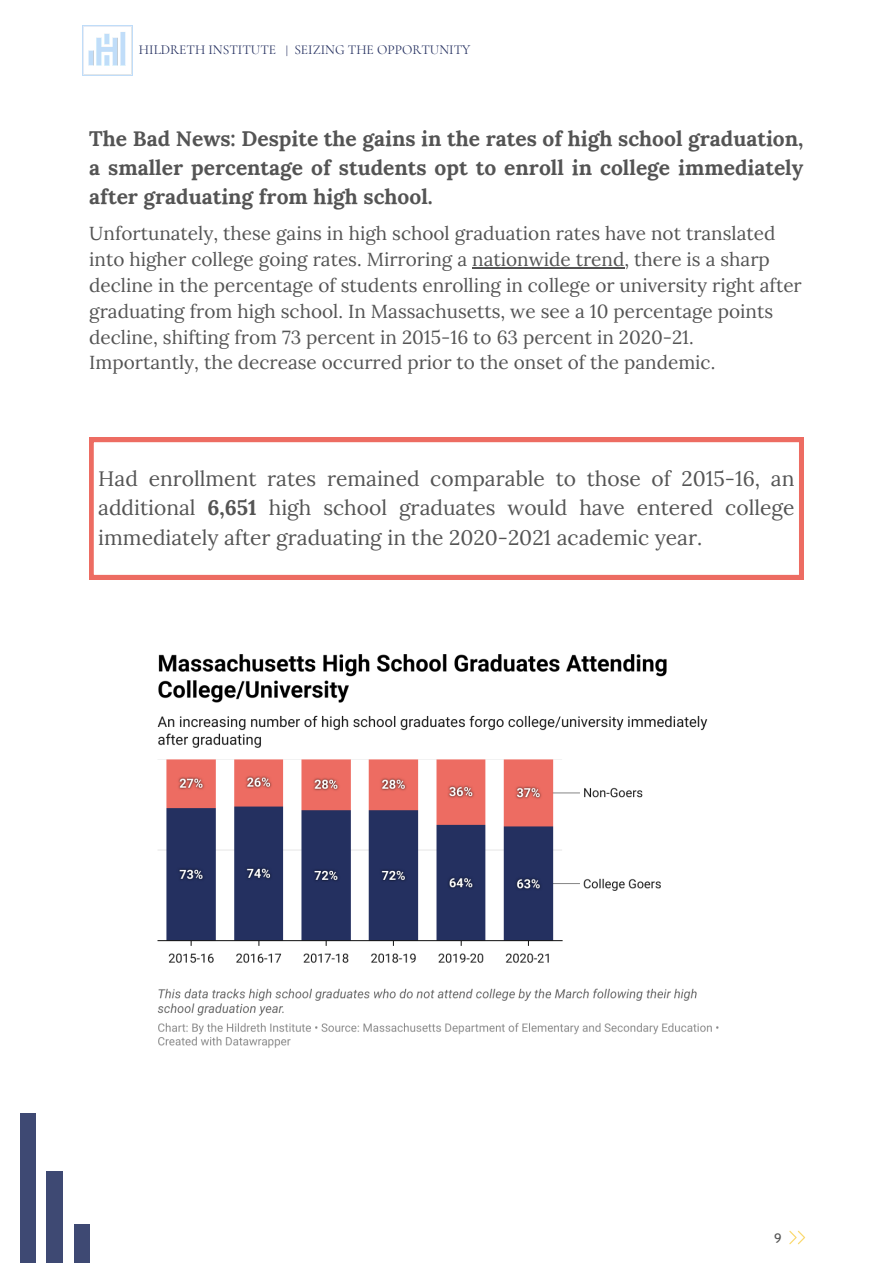
<style>
.page{position:relative;width:893px;height:1264px;background:#fff}
.page>*{position:absolute;margin:0;border:0;box-sizing:border-box;transform-origin:0 0}
.t1{font:21px/29.2px "Lora";color:#545454;text-align:justify}
.t2{font:700 21px/29.2px "Lora";color:#545454;text-align:justify}
.t3{font:18.9px/25.8px "Lora";color:#545454}
.t4{font:13.5px "Cormorant SC";color:#253060}
.t5{font:13.5px "Cabin";color:#545454}
.s1{font-weight:700}
</style>
<div class="page">
<img style="left:83px;top:26px;width:49px;height:49px">
<svg style="left:89px;top:437px;width:714px;height:142px"></svg>
<img style="left:157px;top:654px;width:562px;height:394px">
<hr style="left:472px;top:267px;width:152px;height:1px;background:#545454">
<svg style="left:789px;top:1230px;width:16px;height:14px"></svg>
<div style="left:21px;top:1113px;width:15px;height:149px;background:#3e4973"></div>
<div style="left:46px;top:1171px;width:17px;height:91px;background:#3e4973"></div>
<div style="left:74px;top:1224px;width:15px;height:38px;background:#3e4973"></div>
<p class="t4" style="left:139px;top:41px;width:333px">HILDRETH INSTITUTE | SEIZING THE OPPORTUNITY</p>
<p class="t2" style="left:89px;top:123px;width:715px">The Bad News: Despite the gains in the rates of high school graduation, a smaller percentage of students opt to enroll in college immediately after graduating from high school.</p>
<p class="t3" style="left:89px;top:220px;width:714px">Unfortunately, these gains in high school graduation rates have not translated into higher college going rates. Mirroring a nationwide trend, there is a sharp decline in the percentage of students enrolling in college or university right after graduating from high school. In Massachusetts, we see a 10 percentage points decline, shifting from 73 percent in 2015-16 to 63 percent in 2020-21.<br>Importantly, the decrease occurred prior to the onset of the pandemic.</p>
<p class="t1" style="left:98px;top:463px;width:697px">Had enrollment rates remained comparable to those of 2015-16, an additional <span class="s1">6,651</span> high school graduates would have entered college immediately after graduating in the 2020-2021 academic year.</p>
<p class="t5" style="left:774px;top:1229px;width:9px">9</p>
</div>
